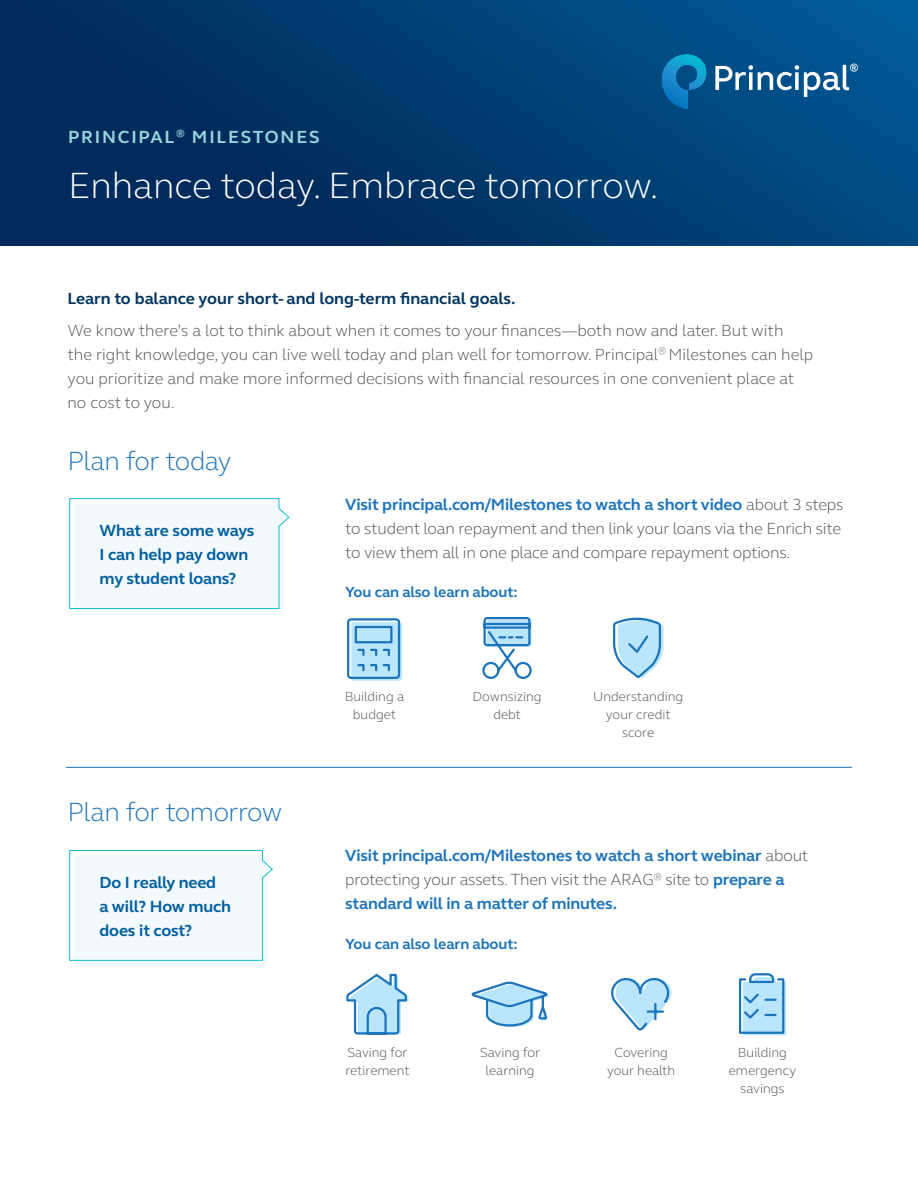
<style>
.page{position:relative;width:918px;height:1188px;background:#fff}
.page>*{position:absolute;margin:0;border:0;box-sizing:border-box;transform-origin:0 0}
.t1{font:300 37.5px "FS Elliot Pro";color:#fff}
.t2{font:300 27px "FS Elliot Pro";letter-spacing:-.02em;color:#1e74bb}
.t3{font:700 18px "FS Elliot Pro";letter-spacing:.1em;color:#98d7de}
.t4{font:300 16.5px/24px "FS Elliot Pro";color:#4d4e53}
.t5{font:700 16.5px/24px "FS Elliot Pro";letter-spacing:-.01em;color:#1e74bb}
.t6{font:700 16.5px/24px "FS Elliot Pro";letter-spacing:-.01em;color:#005e9e}
.t7{font:700 16.5px "FS Elliot Pro";color:#003560}
.t8{font:700 15px "FS Elliot Pro";letter-spacing:-.01em;color:#1e74bb}
.t9{font:300 13.5px/18px "FS Elliot Pro";color:#4d4e53;text-align:center}
.s1{font-weight:700;color:#1e74bb}
.s2{font-weight:300;color:#4d4e53}
</style>
<div class="page">
<svg style="left:0;top:0;width:918px;height:245px;background:#003a6e"></svg>
<svg style="left:661px;top:54px;width:46px;height:55px;background:#086ea6"></svg>
<svg style="left:715px;top:64px;width:143px;height:33px"></svg>
<div style="left:75px;top:504px;width:209px;height:110px;background:#f3fafe"></div>
<svg style="left:69px;top:498px;width:221px;height:111px"></svg>
<div style="left:75px;top:856px;width:193px;height:110px;background:#f3fafe"></div>
<svg style="left:69px;top:850px;width:204px;height:111px"></svg>
<div style="left:351px;top:622px;width:51px;height:59px;background:#bae6fd;border-radius:3px"></div>
<div style="left:347px;top:618px;width:53px;height:61px;border:2px solid #1e74bb;border-radius:3px"></div>
<div style="left:355px;top:626px;width:38px;height:17px;border:2px solid #1e74bb"></div>
<svg style="left:357px;top:648px;width:33px;height:24px"></svg>
<svg style="left:346px;top:973px;width:63px;height:62px"></svg>
<svg style="left:738px;top:973px;width:48px;height:62px;background:#a1d0ef"></svg>
<svg style="left:611px;top:978px;width:61px;height:53px"></svg>
<svg style="left:613px;top:617px;width:51px;height:62px"></svg>
<svg style="left:482px;top:617px;width:50px;height:62px"></svg>
<svg style="left:471px;top:981px;width:78px;height:46px"></svg>
<hr style="left:66px;top:767px;width:786px;height:1px;background:#1e74bb">
<p class="t3" style="left:68px;top:130px;width:253px">PRINCIPAL<sup>®</sup> MILESTONES</p>
<h1 class="t1" style="left:68px;top:170px;width:592px">Enhance today. Embrace tomorrow.</h1>
<p class="t7" style="left:68px;top:292px;width:450px">Learn to balance your short- and long-term financial goals.</p>
<p class="t4" style="left:67px;top:319px;width:747px">We know there’s a lot to think about when it comes to your finances—both now and later. But with<br>the right knowledge, you can live well today and plan well for tomorrow. Principal<sup>®</sup> Milestones can help you prioritize and make more informed decisions with financial resources in one convenient place at no cost to you.</p>
<h2 class="t2" style="left:68px;top:450px;width:166px">Plan for today</h2>
<p class="t6" style="left:100px;top:520px;width:157px">What are some ways<br>I can help pay down my student loans?</p>
<h2 class="t2" style="left:68px;top:802px;width:216px">Plan for tomorrow</h2>
<p class="t6" style="left:100px;top:872px;width:133px">Do I really need<br>a will? How much does it cost?</p>
<p class="t4" style="left:345px;top:493px;width:500px"><span class="s1">Visit principal.com/Milestones to watch a short video</span> about 3 steps to student loan repayment and then link your loans via the Enrich site to view them all in one place and compare repayment options.</p>
<p class="t8" style="left:346px;top:586px;width:174px">You can also learn about:</p>
<p class="t9" style="left:345px;top:688px;width:61px">Building a budget</p>
<p class="t9" style="left:473px;top:688px;width:70px">Downsizing debt</p>
<p class="t9" style="left:593px;top:688px;width:91px">Understanding your credit score</p>
<p class="t5" style="left:345px;top:845px;width:465px">Visit principal.com/Milestones to watch a short webinar <span class="s2">about protecting your assets. Then visit the ARAG</span><sup>®</sup> <span class="s2">site to</span> prepare a standard will in a matter of minutes.</p>
<p class="t8" style="left:346px;top:939px;width:174px">You can also learn about:</p>
<p class="t9" style="left:345px;top:1044px;width:66px;text-align:left">Saving for retirement</p>
<p class="t9" style="left:480px;top:1044px;width:62px">Saving for learning</p>
<p class="t9" style="left:607px;top:1044px;width:70px">Covering your health</p>
<p class="t9" style="left:729px;top:1044px;width:69px">Building emergency savings</p>
</div>
